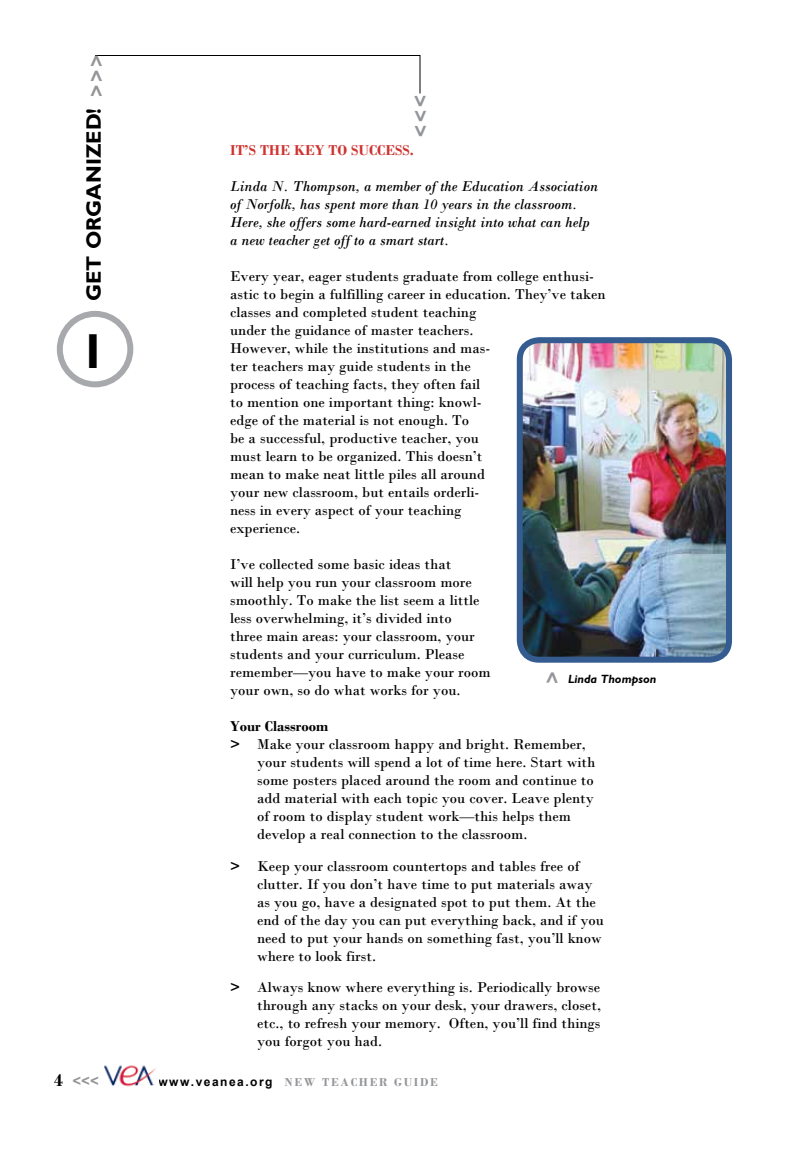
<style>
.page{position:relative;width:810px;height:1161px;background:#fff}
.page>*{position:absolute;margin:0;border:0;box-sizing:border-box;transform-origin:0 0}
.t1{font:700 49.5px "Gill Sans Std";color:#000}
.t2{font:700 21px "Gill Sans Std";color:#000}
.t3{font:15px/18px "Bodoni";color:#000}
.t4{font:italic 15px/18px "Bodoni";color:#000}
.t5{font:700 15px "Bodoni";color:#ce3431}
.t6{font:700 15px "Bodoni";color:#000}
.t7{font:700 15px "Arial";color:#939598}
.t8{font:700 12px "Bodoni";letter-spacing:.145em;color:#939598}
.t9{font:italic 700 12px "Gill Sans Std";color:#000}
.s1{font-family:"Arial";color:#939598}
.s2{font-weight:700}
.s3{font-family:"Bodoni";font-size:18px;color:#000}
.s4{font-family:"Arial";color:#000}
</style>
<div class="page">
<img style="left:104px;top:1065px;width:52px;height:22px">
<hr style="left:95px;top:55px;width:325px;height:1px;background:#000">
<img style="left:524px;top:344px;width:201px;height:312px">
<div style="left:517px;top:337px;width:215px;height:326px;border:6px solid #345c90;border-radius:19px"></div>
<div style="left:57px;top:311px;width:76px;height:76px;border:6px solid #a7a9ac;border-radius:50%"></div>
<hr style="left:420px;top:55px;width:1px;height:38px;background:#000">
<h2 class="t2" style="left:81px;top:301px;width:248px;rotate:-90deg">GET ORGANIZED! <span class="s1">&gt;&gt;&gt;</span></h2>
<h1 class="t1" style="left:80px;top:322px;width:29px">1</h1>
<p class="t5" style="left:230px;top:141px;width:41px">IT’S THE</p>
<p class="t5" style="left:294px;top:141px;width:67px">KEYTOSUCCESS</p>
<p class="t5" style="left:410px;top:141px;width:6px">.</p>
<p class="t4" style="left:230px;top:177px;width:370px">Linda N. Thompson, a member of the Education Association of Norfolk, has spent more than 10 years in the classroom.<br>Here, she offers some hard-earned insight into what can help a new teacher get off to a smart start.</p>
<p class="t3" style="left:230px;top:267px;width:377px">Every year, eager students graduate from college enthusi&shy;astic to begin a fulfilling career in education. They’ve taken classes and completed student teaching<br>under the guidance of master teachers.<br>However, while the institutions and mas-<br>ter teachers may guide students in the<br>process of teaching facts, they often fail<br>to mention one important thing: knowl-<br>edge of the material is not enough. To<br>be a successful, productive teacher, you<br>must learn to be organized. This doesn’t<br>mean to make neat little piles all around<br>your new classroom, but entails orderli-<br>ness in every aspect of your teaching<br>experience.</p>
<p class="t3" style="left:230px;top:555px;width:262px">I’ve collected some basic ideas that<br>will help you run your classroom more smoothly. To make the list seem a little less overwhelming, it’s divided into<br>three main areas: your classroom, your students and your curriculum. Please remember—you have to make your room your own, so do what works for you.</p>
<p class="t6" style="left:230px;top:717px;width:100px">YOUR CLASSROOM</p>
<p class="t3" style="left:230px;top:735px;width:357px"><span class="s2">&gt;</span> Make your classroom happy and bright. Remember,</p>
<p class="t3" style="left:257px;top:753px;width:340px">your students will spend a lot of time here. Start with</p>
<p class="t3" style="left:257px;top:771px;width:338px">some posters placed around the room and continue to</p>
<p class="t3" style="left:257px;top:789px;width:338px">add material with each topic you cover. Leave plenty</p>
<p class="t3" style="left:257px;top:807px;width:315px">of room to display student work—this helps them</p>
<p class="t3" style="left:257px;top:825px;width:272px">develop a real connection to the classroom.</p>
<p class="t3" style="left:257px;top:857px;width:348px;text-indent:-27px"><span class="s2">&gt;</span> Keep your classroom countertops and tables free of clutter. If you don’t have time to put materials away as you go, have a designated spot to put them. At the end of the day you can put everything back, and if you need to put your hands on something fast, you’ll know where to look first.</p>
<p class="t3" style="left:257px;top:978px;width:345px;text-align:justify;text-indent:-27px"><span class="s2">&gt;</span> Always know where everything is. Periodically browse through any stacks on your desk, your drawers, closet, etc., to refresh your memory. Often, you’ll find things you forgot you had.</p>
<p class="t9" style="left:568px;top:672px;width:90px">Linda Thompson</p>
<p class="t7" style="left:54px;top:1071px;width:46px"><span class="s3">4</span> &lt;&lt;&lt;</p>
<p class="t8" style="left:158px;top:1075px;width:281px"><span class="s4">www.veanea.org</span> NEW TEACHER GUIDE</p>
</div>
